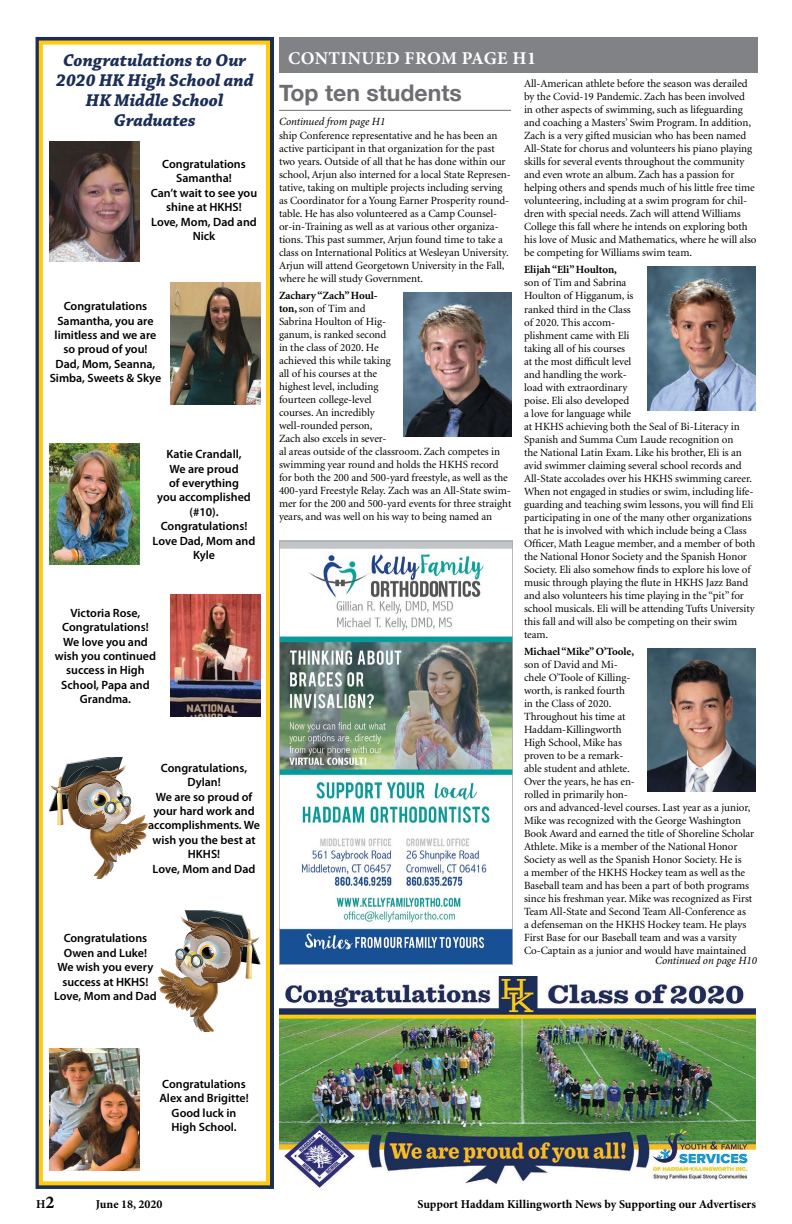
<style>
.page{position:relative;width:792px;height:1224px;background:#fff}
.page>*{position:absolute;margin:0;border:0;box-sizing:border-box;transform-origin:0 0}
.t1{font:700 23px "Helvetica Neue";color:#6d6e71}
.t2{font:italic 700 18px/20px "Chaparral Pro";color:#1b2e58;text-align:center}
.t3{font:700 18px "Minion Pro";letter-spacing:.025em;color:#fff}
.t4{font:600 12px/14.4px "Myriad Pro";color:#000;text-align:center}
.t5{font:700 12px "Minion Pro";color:#000}
.t6{font:11px/13px "Minion";letter-spacing:-.005em;color:#000}
.t7{font:700 11px "Minion";letter-spacing:-.005em;color:#000}
.t8{font:italic 11px "Minion Pro";letter-spacing:-.005em;color:#000}
.s1{font-weight:700}
.s2{font-size:18px}
</style>
<div class="page">
<div style="left:279px;top:37px;width:478px;height:36px;background:#808285"></div>
<img style="left:281px;top:543px;width:230px;height:420px">
<div style="left:279px;top:541px;width:234px;height:424px;border:1px solid #a7a9ac"></div>
<hr style="left:279px;top:110px;width:232px;height:1px;background:#6d6e71">
<img style="left:647px;top:266px;width:108px;height:144px">
<img style="left:647px;top:648px;width:108px;height:144px">
<img style="left:403px;top:293px;width:108px;height:144px">
<img style="left:279px;top:976px;width:476px;height:212px">
<div style="left:36px;top:37px;width:238px;height:1152px;border:4px solid #1b2e58"></div>
<div style="left:39px;top:41px;width:231px;height:1144px;border:4px solid #ffcb0b"></div>
<img style="left:49px;top:142px;width:90px;height:119px">
<img style="left:171px;top:283px;width:90px;height:121px">
<img style="left:49px;top:443px;width:90px;height:122px">
<img style="left:171px;top:595px;width:90px;height:121px">
<img style="left:49px;top:1049px;width:90px;height:121px">
<img style="left:49px;top:757px;width:99px;height:122px">
<img style="left:158px;top:910px;width:103px;height:122px">
<h2 class="t2" style="left:56px;top:51px;width:199px">Congratulations to Our<br>2020 HK High School and<br>HK Middle School<br>Graduates</h2>
<p class="t4" style="left:151px;top:156px;width:108px">Congratulations<br>Samantha!<br>Can’t wait to see you shine at HKHS!<br>Love, Mom, Dad and<br>Nick</p>
<p class="t4" style="left:50px;top:299px;width:113px">Congratulations<br>Samantha, you are limitless and we are so proud of you!<br>Dad, Mom, Seanna,<br>Simba, Sweets &amp; Skye</p>
<p class="t4" style="left:153px;top:447px;width:104px">Katie Crandall,<br>We are proud<br>of everything<br>you accomplished (#10).<br>Congratulations!<br>Love Dad, Mom and<br>Kyle</p>
<p class="t4" style="left:55px;top:605px;width:103px">Victoria Rose,<br>Congratulations!<br>We love you and wish you continued success in High<br>School, Papa and<br>Grandma.</p>
<p class="t4" style="left:148px;top:760px;width:113px">Congratulations,<br>Dylan!<br>We are so proud of your hard work and accomplishments. We wish you the best at<br>HKHS!<br>Love, Mom and Dad</p>
<p class="t4" style="left:54px;top:931px;width:104px">Congratulations<br>Owen and Luke!<br>We wish you every success at HKHS!<br>Love, Mom and Dad</p>
<h2 class="t3" style="left:288px;top:47px;width:250px">CONTINUED FROM PAGE H1</h2>
<h1 class="t1" style="left:279px;top:75px;width:184px">Top ten students</h1>
<p class="t8" style="left:279px;top:115px;width:108px">Continued from page H1</p>
<p class="t6" style="left:279px;top:129px;width:233px">ship Conference representative and he has been an active participant in that organization for the past two years. Outside of all that he has done within our school, Arjun also interned for a local State Represen&shy;tative, taking on multiple projects including serving as Coordinator for a Young Earner Prosperity round&shy;table. He has also volunteered as a Camp Counsel&shy;or-in-Training as well as at various other organiza&shy;tions. This past summer, Arjun found time to take a class on International Politics at Wesleyan University.<br>Arjun will attend Georgetown University in the Fall, where he will study Government.</p>
<p class="t6" style="left:279px;top:290px;width:234px"><span class="s1">Zachary “Zach” Houl-<br>ton,</span> son of Tim and<br>Sabrina Houlton of Hig-<br>ganum, is ranked second<br>in the class of 2020. He<br>achieved this while taking<br>all of his courses at the<br>highest level, including<br>fourteen college-level<br>courses. An incredibly<br>well-rounded person,<br>Zach also excels in sever-<br>al areas outside of the classroom. Zach competes in swimming year round and holds the HKHS record for both the 200 and 500-yard freestyle, as well as the<br>400-yard Freestyle Relay. Zach was an All-State swim&shy;mer for the 200 and 500-yard events for three straight years, and was well on his way to being named an</p>
<p class="t6" style="left:524px;top:77px;width:234px">All-American athlete before the season was derailed by the Covid-19 Pandemic. Zach has been involved<br>in other aspects of swimming, such as lifeguarding and coaching a Masters’ Swim Program. In addition, Zach is a very gifted musician who has been named All-State for chorus and volunteers his piano playing skills for several events throughout the community and even wrote an album. Zach has a passion for helping others and spends much of his little free time volunteering, including at a swim program for chil&shy;dren with special needs. Zach will attend Williams College this fall where he intends on exploring both his love of Music and Mathematics, where he will also be competing for Williams swim team.</p>
<p class="t7" style="left:524px;top:264px;width:94px">Elijah “Eli” Houlton,</p>
<p class="t6" style="left:524px;top:277px;width:233px">son of Tim and Sabrina<br>Houlton of Higganum, is<br>ranked third in the Class<br>of 2020. This accom-<br>plishment came with Eli<br>taking all of his courses<br>at the most difficult level<br>and handling the work-<br>load with extraordinary<br>poise. Eli also developed<br>a love for language while<br>at HKHS achieving both the Seal of Bi-Literacy in Spanish and Summa Cum Laude recognition on<br>the National Latin Exam. Like his brother, Eli is an avid swimmer claiming several school records and All-State accolades over his HKHS swimming career.<br>When not engaged in studies or swim, including life&shy;guarding and teaching swim lessons, you will find Eli participating in one of the many other organizations that he is involved with which include being a Class Officer, Math League member, and a member of both the National Honor Society and the Spanish Honor Society. Eli also somehow finds to explore his love of music through playing the flute in HKHS Jazz Band and also volunteers his time playing in the “pit” for school musicals. Eli will be attending Tufts University this fall and will also be competing on their swim team.</p>
<p class="t7" style="left:524px;top:646px;width:111px">Michael “Mike” O’Toole,</p>
<p class="t6" style="left:524px;top:658px;width:232px">son of David and Mi-<br>chele O’Toole of Killing-<br>worth, is ranked fourth<br>in the Class of 2020.<br>Throughout his time at<br>Haddam-Killingworth<br>High School, Mike has<br>proven to be a remark-<br>able student and athlete.<br>Over the years, he has en-<br>rolled in primarily hon-<br>ors and advanced-level courses. Last year as a junior, Mike was recognized with the George Washington Book Award and earned the title of Shoreline Scholar Athlete. Mike is a member of the National Honor Society as well as the Spanish Honor Society. He is<br>a member of the HKHS Hockey team as well as the Baseball team and has been a part of both programs since his freshman year. Mike was recognized as First Team All-State and Second Team All-Conference as<br>a defenseman on the HKHS Hockey team. He plays First Base for our Baseball team and was a varsity Co-Captain as a junior and would have maintained</p>
<p class="t8" style="left:655px;top:954px;width:103px">Continued on page H10</p>
<p class="t4" style="left:159px;top:1077px;width:91px">Congratulations<br>Alex and Brigitte!<br>Good luck in<br>High School.</p>
<p class="t5" style="left:36px;top:1197px;width:20px">H<span class="s2">2</span></p>
<p class="t5" style="left:96px;top:1197px;width:68px">June 18, 2020</p>
<p class="t5" style="left:417px;top:1197px;width:340px">Support Haddam Killingworth News by Supporting our Advertisers</p>
</div>
